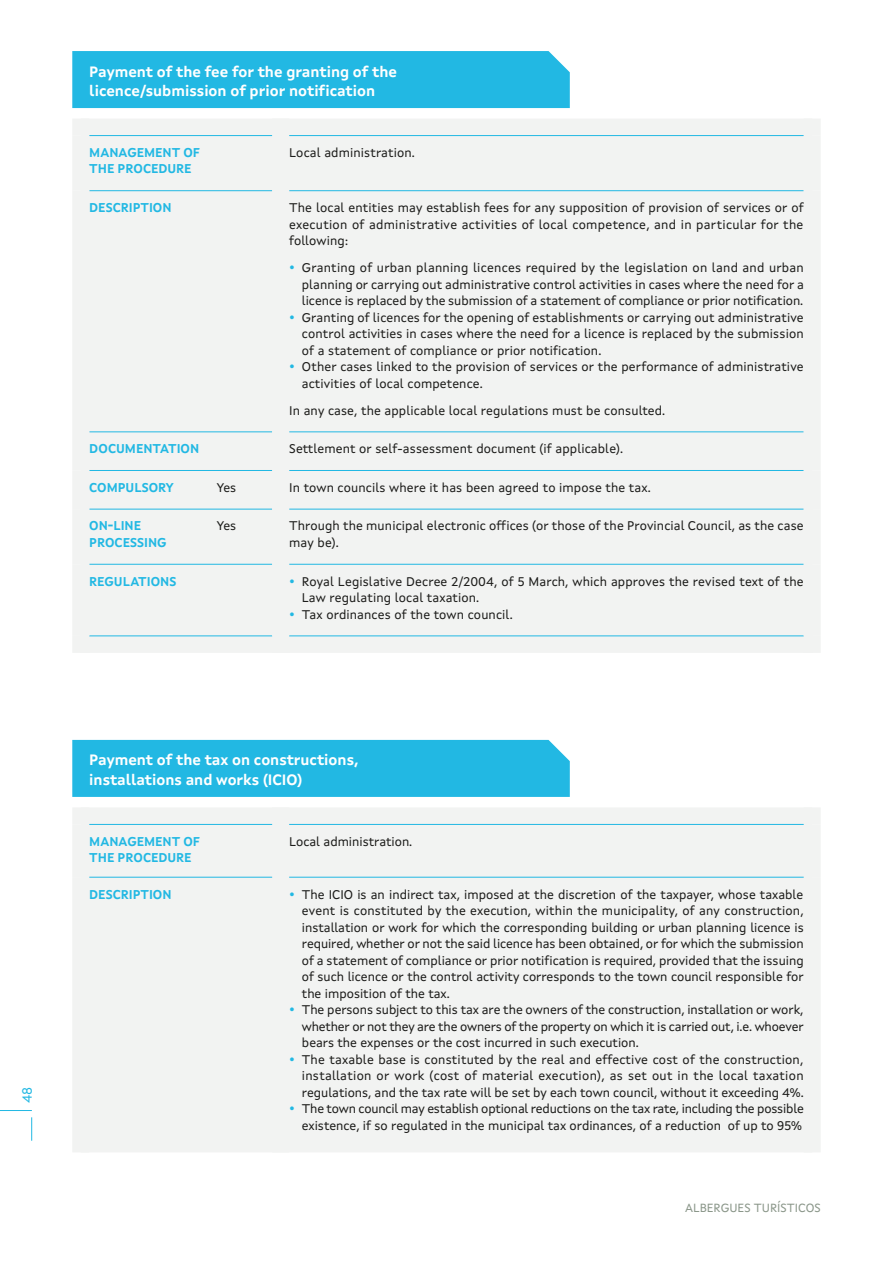
<style>
.page{position:relative;width:893px;height:1263px;background:#fff}
.page>*{position:absolute;margin:0;border:0;box-sizing:border-box;transform-origin:0 0}
.t1{font:700 15px/19.5px "Xunta Sans";color:#fff}
.t2{font:13.5px "Xunta Sans";color:#22b8e3}
.t3{font:12.75px/16.5px "Xunta Sans";letter-spacing:.005em;color:#1d1d1b}
.t4{font:700 12.75px/16.5px "Xunta Sans";color:#22b8e3}
.t5{font:12px "Xunta Sans";color:#8b978a}
</style>
<div class="page">
<hr style="left:0;top:1110px;width:32px;height:1px;background:#22b8e3">
<svg style="left:31px;top:1117px;width:1px;height:24px"></svg>
<div style="left:72px;top:51px;width:498px;height:57px;background:#22b8e3"></div>
<div style="left:72px;top:740px;width:498px;height:57px;background:#22b8e3"></div>
<div style="left:89px;top:119px;width:715px;height:534px;background:#f2f3f2"></div>
<div style="left:89px;top:136px;width:715px;height:499px;background:#f2f3f2"></div>
<div style="left:72px;top:119px;width:17px;height:17px;background:#f2f3f2"></div>
<div style="left:272px;top:119px;width:17px;height:17px;background:#f2f3f2"></div>
<div style="left:804px;top:119px;width:17px;height:17px;background:#f2f3f2"></div>
<div style="left:72px;top:636px;width:17px;height:17px;background:#f2f3f2"></div>
<div style="left:272px;top:636px;width:17px;height:17px;background:#f2f3f2"></div>
<div style="left:804px;top:636px;width:17px;height:17px;background:#f2f3f2"></div>
<hr style="left:89px;top:135px;width:183px;height:1px;background:#22b8e3">
<hr style="left:289px;top:135px;width:515px;height:1px;background:#22b8e3">
<hr style="left:89px;top:190px;width:183px;height:1px;background:#22b8e3">
<hr style="left:289px;top:190px;width:515px;height:1px;background:#22b8e3">
<hr style="left:89px;top:431px;width:183px;height:1px;background:#22b8e3">
<hr style="left:289px;top:431px;width:515px;height:1px;background:#22b8e3">
<hr style="left:89px;top:470px;width:183px;height:1px;background:#22b8e3">
<hr style="left:289px;top:470px;width:515px;height:1px;background:#22b8e3">
<hr style="left:89px;top:509px;width:183px;height:1px;background:#22b8e3">
<hr style="left:289px;top:509px;width:515px;height:1px;background:#22b8e3">
<hr style="left:89px;top:564px;width:183px;height:1px;background:#22b8e3">
<hr style="left:289px;top:564px;width:515px;height:1px;background:#22b8e3">
<hr style="left:89px;top:635px;width:183px;height:1px;background:#22b8e3">
<hr style="left:289px;top:635px;width:515px;height:1px;background:#22b8e3">
<div style="left:72px;top:136px;width:17px;height:55px;background:#f2f3f2"></div>
<div style="left:272px;top:136px;width:17px;height:55px;background:#f2f3f2"></div>
<div style="left:804px;top:136px;width:17px;height:55px;background:#f2f3f2"></div>
<div style="left:72px;top:191px;width:17px;height:241px;background:#f2f3f2"></div>
<div style="left:272px;top:191px;width:17px;height:241px;background:#f2f3f2"></div>
<div style="left:804px;top:191px;width:17px;height:241px;background:#f2f3f2"></div>
<div style="left:72px;top:432px;width:17px;height:38px;background:#f2f3f2"></div>
<div style="left:272px;top:432px;width:17px;height:38px;background:#f2f3f2"></div>
<div style="left:804px;top:432px;width:17px;height:38px;background:#f2f3f2"></div>
<div style="left:72px;top:470px;width:17px;height:39px;background:#f2f3f2"></div>
<div style="left:272px;top:470px;width:17px;height:39px;background:#f2f3f2"></div>
<div style="left:804px;top:470px;width:17px;height:39px;background:#f2f3f2"></div>
<div style="left:72px;top:509px;width:17px;height:55px;background:#f2f3f2"></div>
<div style="left:272px;top:509px;width:17px;height:55px;background:#f2f3f2"></div>
<div style="left:804px;top:509px;width:17px;height:55px;background:#f2f3f2"></div>
<div style="left:72px;top:564px;width:17px;height:72px;background:#f2f3f2"></div>
<div style="left:272px;top:564px;width:17px;height:72px;background:#f2f3f2"></div>
<div style="left:804px;top:564px;width:17px;height:72px;background:#f2f3f2"></div>
<div style="left:89px;top:808px;width:715px;height:344px;background:#f2f3f2"></div>
<div style="left:72px;top:807px;width:17px;height:17px;background:#f2f3f2"></div>
<div style="left:272px;top:807px;width:17px;height:17px;background:#f2f3f2"></div>
<div style="left:804px;top:807px;width:17px;height:17px;background:#f2f3f2"></div>
<div style="left:72px;top:824px;width:17px;height:53px;background:#f2f3f2"></div>
<div style="left:272px;top:824px;width:17px;height:53px;background:#f2f3f2"></div>
<div style="left:804px;top:824px;width:17px;height:53px;background:#f2f3f2"></div>
<div style="left:72px;top:877px;width:17px;height:275px;background:#f2f3f2"></div>
<div style="left:272px;top:877px;width:17px;height:275px;background:#f2f3f2"></div>
<div style="left:804px;top:877px;width:17px;height:275px;background:#f2f3f2"></div>
<hr style="left:89px;top:824px;width:183px;height:1px;background:#22b8e3">
<hr style="left:289px;top:824px;width:515px;height:1px;background:#22b8e3">
<hr style="left:89px;top:877px;width:183px;height:1px;background:#22b8e3">
<hr style="left:289px;top:877px;width:515px;height:1px;background:#22b8e3">
<svg style="left:290px;top:266px;width:4px;height:3px"></svg>
<svg style="left:290px;top:315px;width:4px;height:4px"></svg>
<svg style="left:290px;top:365px;width:4px;height:3px"></svg>
<svg style="left:290px;top:579px;width:4px;height:4px"></svg>
<svg style="left:290px;top:612px;width:4px;height:4px"></svg>
<svg style="left:290px;top:892px;width:4px;height:4px"></svg>
<svg style="left:290px;top:1007px;width:4px;height:4px"></svg>
<svg style="left:290px;top:1057px;width:4px;height:4px"></svg>
<svg style="left:290px;top:1106px;width:4px;height:4px"></svg>
<p class="t2" style="left:19px;top:1103px;width:18px;rotate:-90deg">48</p>
<p class="t1" style="left:89px;top:62px;width:309px">Payment of the fee for the granting of the licence/submission of prior notification</p>
<p class="t4" style="left:89px;top:144px;width:112px">MANAGEMENT OF<br>THE PROCEDURE</p>
<p class="t3" style="left:289px;top:144px;width:127px">Local administration.</p>
<p class="t4" style="left:89px;top:199px;width:84px">DESCRIPTION</p>
<p class="t3" style="left:289px;top:199px;width:516px;text-align:justify">The local entities may establish fees for any supposition of provision of services or of execution of administrative activities of local competence, and in particular for the following:</p>
<p class="t3" style="left:302px;top:259px;width:504px">Granting of urban planning licences required by the legislation on land and urban planning or carrying out administrative control activities in cases where the need for a licence is replaced by the submission of a statement of compliance or prior notification.<br>Granting of licences for the opening of establishments or carrying out administrative control activities in cases where the need for a licence is replaced by the submission of a statement of compliance or prior notification.<br>Other cases linked to the provision of services or the performance of administrative activities of local competence.</p>
<p class="t3" style="left:289px;top:402px;width:378px">In any case, the applicable local regulations must be consulted.</p>
<p class="t4" style="left:89px;top:440px;width:111px">DOCUMENTATION</p>
<p class="t3" style="left:289px;top:440px;width:336px">Settlement or self-assessment document (if applicable).</p>
<p class="t4" style="left:89px;top:479px;width:86px">COMPULSORY</p>
<p class="t3" style="left:217px;top:479px;width:21px">Yes</p>
<p class="t3" style="left:289px;top:479px;width:363px">In town councils where it has been agreed to impose the tax.</p>
<p class="t4" style="left:89px;top:518px;width:53px">ON-LINE</p>
<p class="t3" style="left:217px;top:518px;width:21px">Yes</p>
<p class="t4" style="left:89px;top:534px;width:79px">PROCESSING</p>
<p class="t3" style="left:289px;top:518px;width:516px">Through the municipal electronic offices (or those of the Provincial Council, as the case may be).</p>
<p class="t4" style="left:89px;top:573px;width:89px">REGULATIONS</p>
<p class="t3" style="left:302px;top:573px;width:503px">Royal Legislative Decree 2/2004, of 5 March, which approves the revised text of the<br>Law regulating local taxation.<br>Tax ordinances of the town council.</p>
<p class="t1" style="left:89px;top:750px;width:271px">Payment of the tax on constructions, installations and works (ICIO)</p>
<p class="t4" style="left:89px;top:833px;width:112px">MANAGEMENT OF<br>THE PROCEDURE</p>
<p class="t3" style="left:289px;top:833px;width:125px">Local administration.</p>
<p class="t4" style="left:89px;top:886px;width:84px">DESCRIPTION</p>
<p class="t3" style="left:302px;top:886px;width:504px">The ICIO is an indirect tax, imposed at the discretion of the taxpayer, whose taxable event is constituted by the execution, within the municipality, of any construction, installation or work for which the corresponding building or urban planning licence is required, whether or not the said licence has been obtained, or for which the submission of a statement of compliance or prior notification is required, provided that the issuing of such licence or the control activity corresponds to the town council responsible for the imposition of the tax.<br>The persons subject to this tax are the owners of the construction, installation or work, whether or not they are the owners of the property on which it is carried out, i.e. whoever bears the expenses or the cost incurred in such execution.<br>The taxable base is constituted by the real and effective cost of the construction, installation or work (cost of material execution), as set out in the local taxation regulations, and the tax rate will be set by each town council, without it exceeding 4%.<br>The town council may establish optional reductions on the tax rate, including the possible existence, if so regulated in the municipal tax ordinances, of a reduction of up to 95%</p>
<p class="t5" style="left:685px;top:1200px;width:137px">ALBERGUES TURÍSTICOS</p>
</div>
